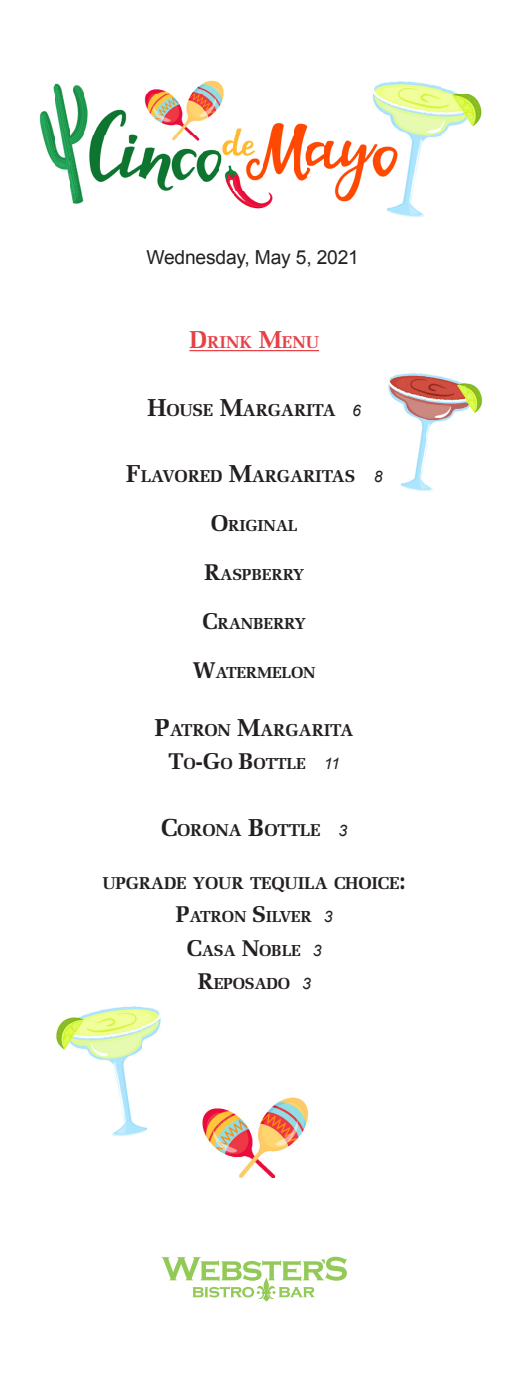
<style>
.page{position:relative;width:520px;height:1386px;background:#fff}
.page>*{position:absolute;margin:0;border:0;box-sizing:border-box;transform-origin:0 0}
.t1{font:19.25px "Arial";letter-spacing:-.01em;color:#231f20}
.t2{font:700 17.15px "Melior";letter-spacing:-.015em;color:#231f20}
.t3{font:700 17.15px "Melior";color:#e84045}
.t4{font:700 15.92px/33.2px "Melior";letter-spacing:-.015em;color:#231f20;text-align:center}
.s1{font-size:24.5px}
.s2{font-family:"Arial";font-weight:400;font-style:italic;font-size:15.75px}
.s3{font-size:22.75px}
</style>
<div class="page">
<img style="left:112px;top:1118px;width:35px;height:18px">
<img style="left:107px;top:1006px;width:36px;height:112px">
<img style="left:143px;top:1007px;width:18px;height:34px">
<img style="left:56px;top:1009px;width:51px;height:51px">
<img style="left:400px;top:468px;width:33px;height:23px">
<img style="left:408px;top:373px;width:19px;height:95px">
<img style="left:427px;top:374px;width:39px;height:65px">
<img style="left:388px;top:373px;width:20px;height:41px">
<img style="left:466px;top:383px;width:16px;height:31px">
<hr style="left:189px;top:350px;width:130px;height:1px;background:#e84045">
<svg style="left:161px;top:1257px;width:186px;height:44px"></svg>
<img style="left:234px;top:190px;width:39px;height:19px">
<img style="left:387px;top:204px;width:37px;height:13px">
<img style="left:70px;top:85px;width:14px;height:119px">
<img style="left:219px;top:140px;width:15px;height:55px">
<img style="left:323px;top:140px;width:44px;height:62px">
<img style="left:397px;top:81px;width:30px;height:123px">
<img style="left:55px;top:83px;width:15px;height:98px">
<img style="left:89px;top:135px;width:114px;height:55px">
<img style="left:203px;top:149px;width:16px;height:33px">
<img style="left:233px;top:135px;width:30px;height:55px">
<img style="left:293px;top:123px;width:15px;height:58px">
<img style="left:40px;top:85px;width:15px;height:79px">
<img style="left:263px;top:123px;width:30px;height:53px">
<img style="left:308px;top:141px;width:15px;height:34px">
<img style="left:367px;top:144px;width:30px;height:32px">
<img style="left:427px;top:84px;width:15px;height:54px">
<img style="left:84px;top:107px;width:43px;height:28px">
<img style="left:144px;top:93px;width:59px;height:42px">
<img style="left:235px;top:128px;width:7px;height:7px">
<img style="left:382px;top:81px;width:15px;height:48px">
<img style="left:442px;top:93px;width:40px;height:41px">
<img style="left:203px;top:80px;width:21px;height:40px">
<img style="left:372px;top:83px;width:10px;height:29px">
<img style="left:84px;top:95px;width:3px;height:12px">
<img style="left:147px;top:89px;width:22px;height:4px">
<img style="left:192px;top:80px;width:12px;height:13px">
<img style="left:442px;top:88px;width:15px;height:5px">
<img style="left:202px;top:1097px;width:106px;height:80px">
<p class="t1" style="left:146px;top:245px;width:214px">Wednesday, May 5, 2021</p>
<p class="t3" style="left:189px;top:331px;width:131px"><span class="s1">D</span>RINK <span class="s1">M</span>ENU</p>
<p class="t2" style="left:148px;top:399px;width:215px"><span class="s1">H</span>OUSE <span class="s1">M</span>ARGARITA <span class="s2">6</span></p>
<p class="t2" style="left:126px;top:466px;width:258px"><span class="s1">F</span>LAVORED <span class="s1">M</span>ARGARITAS <span class="s2">8</span></p>
<p class="t4" style="left:211px;top:509px;width:88px"><span class="s3">O</span>RIGINAL</p>
<p class="t4" style="left:204px;top:558px;width:102px"><span class="s3">R</span>ASPBERRY</p>
<p class="t4" style="left:202px;top:607px;width:105px"><span class="s3">C</span>RANBERRY</p>
<p class="t4" style="left:193px;top:656px;width:124px"><span class="s3">W</span>ATERMELON</p>
<p class="t2" style="left:155px;top:719px;width:199px"><span class="s1">P</span>ATRON <span class="s1">M</span>ARGARITA</p>
<p class="t4" style="left:168px;top:747px;width:173px"><span class="s3">T</span>O<span class="s3">-G</span>O <span class="s3">B</span>OTTLE <span class="s2">11</span></p>
<p class="t2" style="left:161px;top:819px;width:188px"><span class="s1">C</span>ORONA <span class="s1">B</span>OTTLE <span class="s2">3</span></p>
<p class="t2" style="left:102px;top:873px;width:305px">UPGRADE YOUR TEQUILA CHOICE<span class="s1">:</span></p>
<p class="t4" style="left:176px;top:900px;width:158px"><span class="s3">P</span>ATRON <span class="s3">S</span>ILVER <span class="s2">3<br></span><span class="s3">C</span>ASA <span class="s3">N</span>OBLE <span class="s2">3<br></span><span class="s3">R</span>EPOSADO <span class="s2">3</span></p>
</div>
